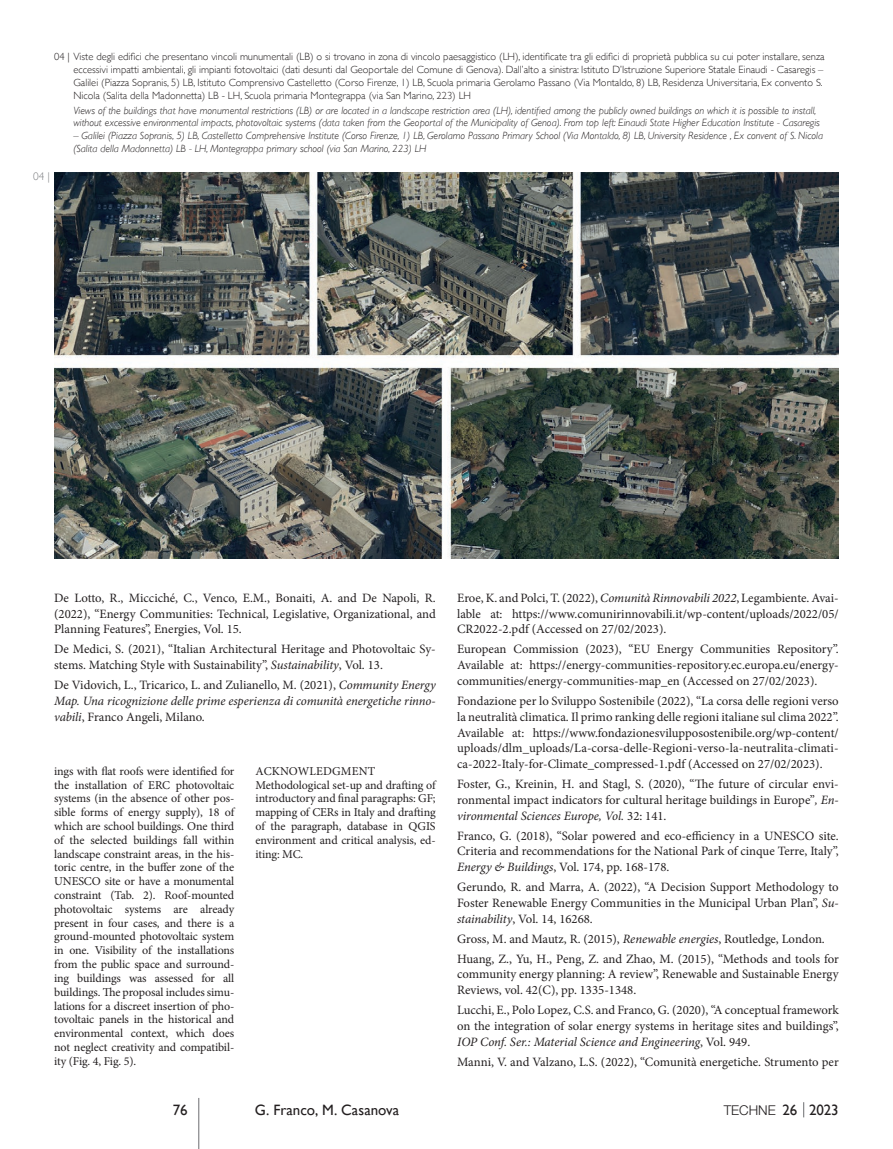
<style>
.page{position:relative;width:893px;height:1149px;background:#fff}
.page>*{position:absolute;margin:0;border:0;box-sizing:border-box;transform-origin:0 0}
.t1{font:15px "Gill Sans";color:#231f20}
.t2{font:300 13.5px "Helvetica Neue LT Std";color:#231f20}
.t3{font:12.75px/15.8px "Minion Pro";color:#231f20;text-align:justify}
.t4{font:italic 12.75px/15.8px "Minion Pro";letter-spacing:-.005em;color:#231f20;text-align:justify}
.t5{font:12px/13.8px "Minion Pro";letter-spacing:-.01em;color:#231f20;text-align:justify}
.t6{font:300 11.25px "Gill Sans";color:#808285}
.t7{font:300 10.5px/12.8px "Gill Sans";color:#231f20}
.t8{font:italic 300 10.5px/12.8px "Gill Sans";color:#231f20}
.s1{font-style:italic}
.s2{font-style:normal}
.s3{font-family:"Gill Sans";font-weight:400;font-size:15px}
</style>
<div class="page">
<svg style="left:803px;top:1102px;width:1px;height:14px"></svg>
<hr style="left:198px;top:1097px;width:1px;height:51px;background:#6c6d70">
<img style="left:54px;top:172px;width:785px;height:386px">
<p class="t7" style="left:73px;top:50px;width:753px;text-indent:-19px">04 | Viste degli edifici che presentano vincoli munumentali (LB) o si trovano in zona di vincolo paesaggistico (LH), identificate tra gli edifici di proprietà pubblica su cui poter installare, senza eccessivi impatti ambientali, gli impianti fotovoltaici (dati desunti dal Geoportale del Comune di Genova). Dall’alto a sinistra: Istituto D’Istruzione Superiore Statale Einaudi - Casaregis – Galilei (Piazza Sopranis, 5) LB, Istituto Comprensivo Castelletto (Corso Firenze, 1) LB, Scuola primaria Gerolamo Passano (Via Montaldo, 8) LB, Residenza Universitaria, Ex convento S.<br>Nicola (Salita della Madonnetta) LB - LH, Scuola primaria Montegrappa (via San Marino, 223) LH</p>
<p class="t8" style="left:73px;top:104px;width:748px">Views of the buildings that have monumental restrictions (LB) or are located in a landscape restriction area (LH), identified among the publicly owned buildings on which it is possible to install, without excessive environmental impacts, photovoltaic systems (data taken from the Geoportal of the Municipality of Genoa). From top left: Einaudi State Higher Education Institute - Casaregis</p>
<p class="t8" style="left:73px;top:129px;width:751px">– Galilei (Piazza Sopranis, 5) LB, Castelletto Comprehensive Institute (Corso Firenze, 1) LB, Gerolamo Passano Primary School (Via Montaldo, 8) LB, University Residence , Ex convent of S. Nicola (Salita della Madonnetta) LB - LH, Montegrappa primary school (via San Marino, 223) LH</p>
<p class="t6" style="left:33px;top:167px;width:18px">04 |</p>
<p class="t3" style="left:54px;top:590px;width:383px">De Lotto, R., Micciché, C., Venco, E.M., Bonaiti, A. and De Napoli, R. (2022), “Energy Communities: Technical, Legislative, Organizational, and Planning Features”, Energies, Vol. 15.</p>
<p class="t3" style="left:54px;top:641px;width:383px">De Medici, S. (2021), “Italian Architectural Heritage and Photovoltaic Sy&shy;stems. Matching Style with Sustainability”, <span class="s1">Sustainability</span>, Vol. 13.</p>
<p class="t4" style="left:54px;top:677px;width:383px"><span class="s2">De Vidovich, L., Tricarico, L. and Zulianello, M. (2021),</span> Community Energy Map. Una ricognizione delle prime esperienza di comunità energetiche rinno&shy;vabili<span class="s2">, Franco Angeli, Milano.</span></p>
<p class="t5" style="left:54px;top:763px;width:182px">ings with flat roofs were identified for the installation of ERC photovoltaic systems (in the absence of other pos&shy;sible forms of energy supply), 18 of which are school buildings. One third of the selected buildings fall within landscape constraint areas, in the his&shy;toric centre, in the buffer zone of the UNESCO site or have a monumental constraint (Tab. 2). Roof-mounted photovoltaic systems are already present in four cases, and there is a ground-mounted photovoltaic system in one. Visibility of the installations from the public space and surround&shy;ing buildings was assessed for all buildings. The proposal includes simu&shy;lations for a discreet insertion of pho&shy;tovoltaic panels in the historical and environmental context, which does not neglect creativity and compatibil&shy;ity (Fig. 4, Fig. 5).</p>
<p class="t5" style="left:256px;top:763px;width:182px;text-align:left">ACKNOWLEDGMENT<br>Methodological set-up and drafting of introductory and final paragraphs: GF; mapping of CERs in Italy and drafting of the paragraph, database in QGIS environment and critical analysis, ed&shy;iting: MC.</p>
<p class="t3" style="left:457px;top:590px;width:383px">Eroe, K. and Polci, T. (2022), <span class="s1">Comunità Rinnovabili 2022</span>, Legambiente. Avai&shy;lable at: https://www.comunirinnovabili.it/wp-content/uploads/2022/05/ CR2022-2.pdf (Accessed on 27/02/2023).</p>
<p class="t3" style="left:457px;top:641px;width:383px">European Commission (2023), “EU Energy Communities Repository”.<br>Available at: https://energy-communities-repository.ec.europa.eu/energy&shy;communities/energy-communities-map_en (Accessed on 27/02/2023).</p>
<p class="t3" style="left:457px;top:693px;width:383px">Fondazione per lo Sviluppo Sostenibile (2022), “La corsa delle regioni verso la neutralità climatica. Il primo ranking delle regioni italiane sul clima 2022”.<br>Available at: https://www.fondazionesvilupposostenibile.org/wp-content/ uploads/dlm_uploads/La-corsa-delle-Regioni-verso-la-neutralita-climati&shy;ca-2022-Italy-for-Climate_compressed-1.pdf (Accessed on 27/02/2023).</p>
<p class="t3" style="left:457px;top:775px;width:383px">Foster, G., Kreinin, H. and Stagl, S. (2020), “The future of circular envi&shy;ronmental impact indicators for cultural heritage buildings in Europe”<span class="s1">, En&shy;vironmental Sciences Europe, Vol.</span> 32: 141.</p>
<p class="t3" style="left:457px;top:827px;width:383px">Franco, G. (2018), “Solar powered and eco-efficiency in a UNESCO site.<br>Criteria and recommendations for the National Park of cinque Terre, Italy”, <span class="s1">Energy &amp; Buildings</span>, Vol. 174, pp. 168-178.</p>
<p class="t3" style="left:457px;top:878px;width:383px">Gerundo, R. and Marra, A. (2022), “A Decision Support Methodology to Foster Renewable Energy Communities in the Municipal Urban Plan”, <span class="s1">Su&shy;stainability</span>, Vol. 14, 16268.</p>
<p class="t3" style="left:457px;top:928px;width:383px;line-height:20px">Gross, M. and Mautz, R. (2015), <span class="s1">Renewable energies</span>, Routledge, London.<br>Huang, Z., Yu, H., Peng, Z. and Zhao, M. (2015), “Methods and tools for</p>
<p class="t3" style="left:457px;top:966px;width:383px">community energy planning: A review”, Renewable and Sustainable Energy<br>Reviews, vol. 42(C), pp. 1335-1348.</p>
<p class="t3" style="left:457px;top:1001px;width:383px">Lucchi, E., Polo Lopez, C.S. and Franco, G. (2020), “A conceptual framework on the integration of solar energy systems in heritage sites and buildings”, <span class="s1">IOP Conf. Ser.: Material Science and Engineering</span>, Vol. 949.</p>
<p class="t3" style="left:457px;top:1053px;width:383px">Manni, V. and Valzano, L.S. (2022), “Comunità energetiche. Strumento per</p>
<p class="t1" style="left:173px;top:1100px;width:16px">76</p>
<p class="t1" style="left:255px;top:1100px;width:146px">G. Franco, M. Casanova</p>
<p class="t2" style="left:724px;top:1101px;width:117px">TECHNE <span class="s3">26 2023</span></p>
</div>
